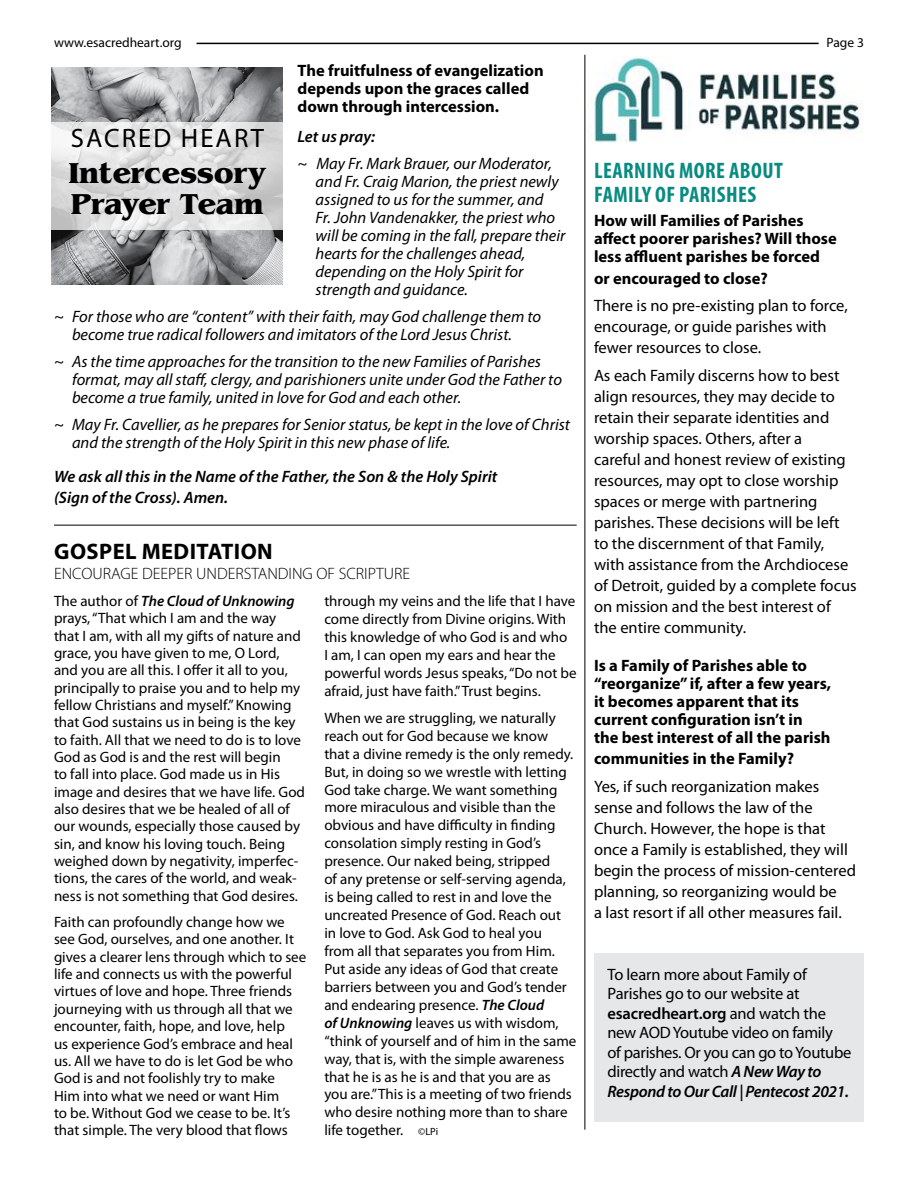
<style>
.page{position:relative;width:918px;height:1188px;background:#fff}
.page>*{position:absolute;margin:0;border:0;box-sizing:border-box;transform-origin:0 0}
.t1{font:700 30.3px/30.3px "Benguiat Std";color:#000}
.t2{font:26.7px "Myriad Pro";letter-spacing:.08em;color:#000}
.t3{font:700 condensed 22.5px/24px "Myriad Pro";letter-spacing:.02em;color:#088b81}
.t4{font:700 22.5px "Myriad Pro";letter-spacing:.02em;color:#000}
.t5{font:16.5px/21px "Myriad Pro";color:#000}
.t6{font:italic 16.5px/18px "Myriad Pro";color:#000}
.t7{font:700 16.5px/18px "Myriad Pro";color:#000}
.t8{font:16.5px/19.5px "Myriad Pro";letter-spacing:-.02em;color:#000}
.t9{font:italic 600 16.5px/21px "Myriad Pro";color:#000}
.t10{font:300 16.5px "Myriad Pro";color:#000}
.t11{font:15px/17.4px "Myriad Pro";color:#000}
.t12{font:13.5px "Myriad Pro";color:#000}
.s1{font-weight:600;font-style:italic}
.s2{font-size:10.5px}
.s3{font-weight:600}
</style>
<div class="page">
<div style="left:594px;top:954px;width:270px;height:168px;background:#e6e7e8"></div>
<hr style="left:197px;top:43px;width:622px;height:1px;background:#000">
<img style="left:52px;top:68px;width:231px;height:217px">
<svg style="left:51px;top:122px;width:232px;height:108px;background:#dededf"></svg>
<img style="left:587px;top:57px;width:273px;height:86px">
<hr style="left:54px;top:525px;width:523px;height:1px;background:#000">
<hr style="left:585px;top:55px;width:1px;height:1075px;background:#000">
<p class="t12" style="left:54px;top:35px;width:129px">www.esacredheart.org</p>
<p class="t12" style="left:827px;top:35px;width:39px">Page 3</p>
<p class="t7" style="left:298px;top:62px;width:248px">The fruitfulness of evangelization depends upon the graces called down through intercession.</p>
<p class="t9" style="left:298px;top:126px;width:79px">Let us pray:</p>
<p class="t6" style="left:316px;top:155px;width:251px;text-indent:-18px">~ May Fr. Mark Brauer, our Moderator, and Fr. Craig Marion, the priest newly assigned to us for the summer, and<br>Fr. John Vandenakker, the priest who will be coming in the fall, prepare their hearts for the challenges ahead, depending on the Holy Spirit for strength and guidance.</p>
<p class="t6" style="left:72px;top:308px;width:471px;text-indent:-18px">~ For those who are “content” with their faith, may God challenge them to become true radical followers and imitators of the Lord Jesus Christ.</p>
<p class="t6" style="left:72px;top:353px;width:492px;text-indent:-18px">~ As the time approaches for the transition to the new Families of Parishes format, may all staff, clergy, and parishioners unite under God the Father to become a true family, united in love for God and each other.</p>
<p class="t6" style="left:72px;top:416px;width:500px;text-indent:-18px">~ May Fr. Cavellier, as he prepares for Senior status, be kept in the love of Christ and the strength of the Holy Spirit in this new phase of life.</p>
<p class="t9" style="left:54px;top:467px;width:445px">We ask all this in the Name of the Father, the Son &amp; the Holy Spirit (Sign of the Cross). Amen.</p>
<h2 class="t2" style="left:71px;top:124px;width:195px">SACRED HEART</h2>
<h1 class="t1" style="left:69px;top:158px;width:199px">Intercessory<br>Prayer Team</h1>
<h3 class="t3" style="left:594px;top:159px;width:190px">LEARNING MORE ABOUT<br>FAMILY OF PARISHES</h3>
<p class="t7" style="left:594px;top:212px;width:244px">How will Families of Parishes affect poorer parishes? Will those less affluent parishes be forced</p>
<p class="t7" style="left:594px;top:269px;width:175px">or encouraged to close?</p>
<p class="t5" style="left:594px;top:296px;width:255px">There is no pre-existing plan to force, encourage, or guide parishes with fewer resources to close.</p>
<p class="t5" style="left:594px;top:365px;width:264px">As each Family discerns how to best align resources, they may decide to retain their separate identities and worship spaces. Others, after a<br>careful and honest review of existing resources, may opt to close worship spaces or merge with partnering parishes. These decisions will be left to the discernment of that Family, with assistance from the Archdiocese of Detroit, guided by a complete focus on mission and the best interest of the entire community.</p>
<p class="t7" style="left:594px;top:657px;width:239px">Is a Family of Parishes able to “reorganize” if, after a few years, it becomes apparent that its current configuration isn’t in the best interest of all the parish</p>
<p class="t7" style="left:594px;top:750px;width:202px">communities in the Family?</p>
<p class="t5" style="left:594px;top:776px;width:264px">Yes, if such reorganization makes sense and follows the law of the Church. However, the hope is that once a Family is established, they will begin the process of mission-centered planning, so reorganizing would be<br>a last resort if all other measures fail.</p>
<h3 class="t4" style="left:54px;top:539px;width:220px">GOSPEL MEDITATION</h3>
<p class="t10" style="left:54px;top:564px;width:358px">ENCOURAGE DEEPER UNDERSTANDING OF SCRIPTURE</p>
<p class="t11" style="left:54px;top:593px;width:253px">The author of <span class="s1">The Cloud of Unknowing </span>prays, “That which I am and the way that I am, with all my gifts of nature and grace, you have given to me, O Lord, and you are all this. I offer it all to you, principally to praise you and to help my fellow Christians and myself.” Knowing that God sustains us in being is the key to faith. All that we need to do is to love God as God is and the rest will begin<br>to fall into place. God made us in His image and desires that we have life. God also desires that we be healed of all of our wounds, especially those caused by sin, and know his loving touch. Being weighed down by negativity, imperfec&shy;tions, the cares of the world, and weak&shy;ness is not something that God desires.</p>
<p class="t11" style="left:54px;top:914px;width:254px">Faith can profoundly change how we see God, ourselves, and one another. It gives a clearer lens through which to see life and connects us with the powerful virtues of love and hope. Three friends journeying with us through all that we encounter, faith, hope, and love, help<br>us experience God’s embrace and heal us. All we have to do is let God be who God is and not foolishly try to make<br>Him into what we need or want Him<br>to be. Without God we cease to be. It’s that simple. The very blood that flows</p>
<p class="t11" style="left:324px;top:592px;width:254px;line-height:18px">through my veins and the life that I have come directly from Divine origins. With this knowledge of who God is and who<br>I am, I can open my ears and hear the powerful words Jesus speaks, “Do not be afraid, just have faith.” Trust begins.</p>
<p class="t11" style="left:324px;top:709px;width:254px;line-height:18px">When we are struggling, we naturally reach out for God because we know that a divine remedy is the only remedy.<br>But, in doing so we wrestle with letting God take charge. We want something more miraculous and visible than the obvious and have difficulty in finding consolation simply resting in God’s presence. Our naked being, stripped<br>of any pretense or self-serving agenda, is being called to rest in and love the uncreated Presence of God. Reach out in love to God. Ask God to heal you<br>from all that separates you from Him.<br>Put aside any ideas of God that create barriers between you and God’s tender and endearing presence. <span class="s1">The Cloud<br>of Unknowing</span> leaves us with wisdom, “think of yourself and of him in the same way, that is, with the simple awareness that he is as he is and that you are as you are.” This is a meeting of two friends who desire nothing more than to share life together. <span class="s2">©LPi</span></p>
<p class="t8" style="left:607px;top:965px;width:245px">To learn more about Family of<br>Parishes go to our website at <span class="s3">esacredheart.org</span> and watch the new AOD Youtube video on family<br>of parishes. Or you can go to Youtube directly and watch <span class="s1">A New Way to<br>Respond to Our Call | Pentecost 2021.</span></p>
</div>
